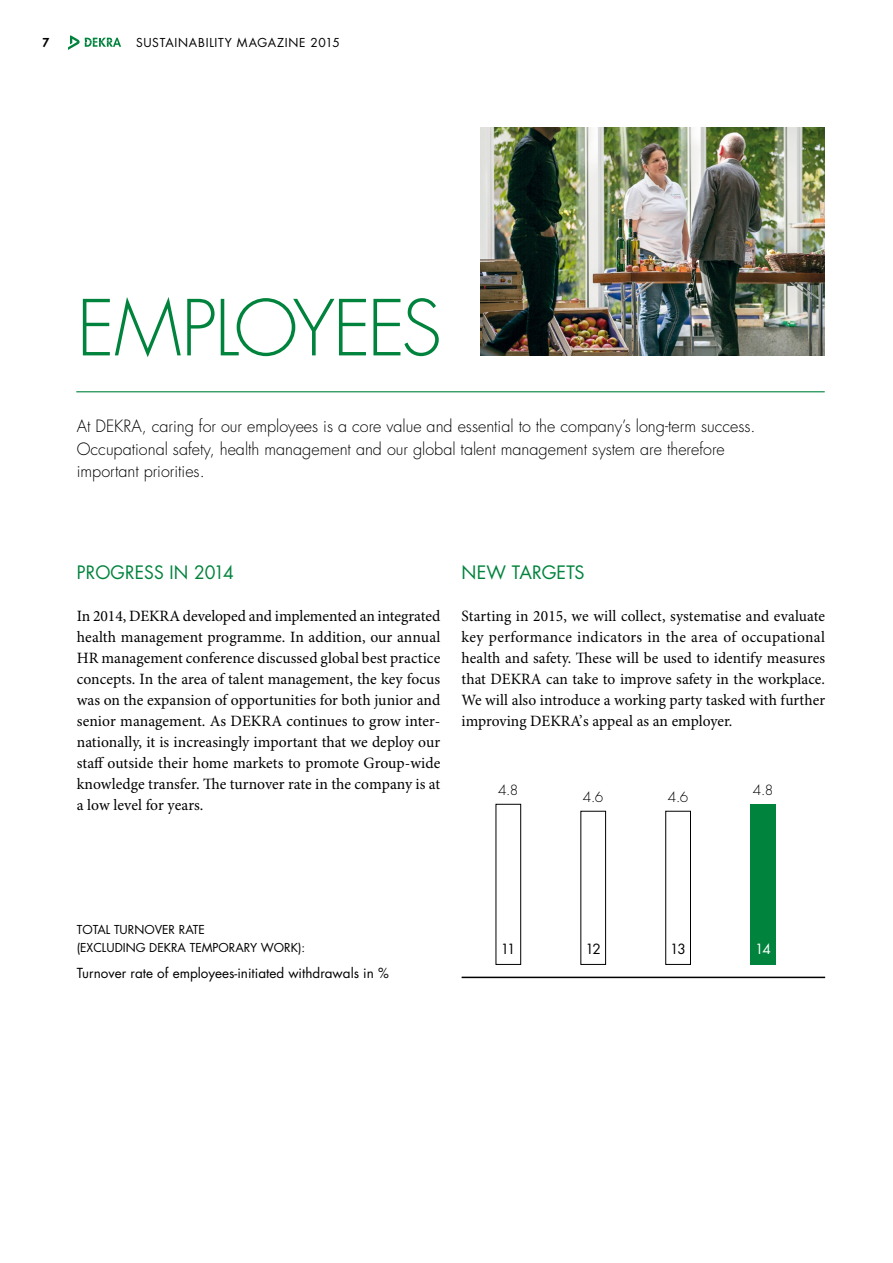
<style>
.page{position:relative;width:893px;height:1263px;background:#fff}
.page>*{position:absolute;margin:0;border:0;box-sizing:border-box;transform-origin:0 0}
.t1{font:300 75px "Futura Std";letter-spacing:-.05em;color:#00833c}
.t2{font:18px "Futura Std";letter-spacing:.01em;color:#00833c}
.t3{font:300 16.5px/22.5px "Futura Std";color:#000}
.t4{font:15.75px/21px "Minion Pro";color:#000;text-align:justify}
.t5{font:300 13.65px "Futura Std";color:#000}
.t6{font:13.65px "Futura Std";color:#000}
.t7{font:13.65px "Futura Std";color:#fff}
.t8{font:13.5px "Futura Std";color:#000}
.t9{font:12px/18px "Futura Std";color:#000}
.t10{font:12px "Futura Std";letter-spacing:.06em;color:#000}
.t11{font:800 12px "Futura Std";color:#000}
</style>
<div class="page">
<svg style="left:68px;top:35px;width:53px;height:15px"></svg>
<hr style="left:76px;top:391px;width:749px;height:1px;background:#00833c">
<img style="left:481px;top:128px;width:344px;height:227px">
<div style="left:496px;top:804px;width:25px;height:161px;border:1px solid #000"></div>
<div style="left:580px;top:811px;width:26px;height:154px;border:1px solid #000"></div>
<div style="left:665px;top:811px;width:26px;height:154px;border:1px solid #000"></div>
<div style="left:750px;top:804px;width:26px;height:161px;background:#00833c"></div>
<hr style="left:462px;top:977px;width:363px;height:1px;background:#000">
<p class="t11" style="left:43px;top:35px;width:8px">7</p>
<p class="t10" style="left:136px;top:35px;width:205px">SUSTAINABILITY MAGAZINE 2015</p>
<h1 class="t1" style="left:77px;top:283px;width:354px">Employees</h1>
<p class="t3" style="left:77px;top:416px;width:680px">At DEKRA, caring for our employees is a core value and essential to the company’s long-term success.<br>Occupational safety, health management and our global talent management system are therefore important priorities.</p>
<p class="t2" style="left:77px;top:561px;width:159px">PROGRESS IN 2014</p>
<p class="t4" style="left:77px;top:606px;width:365px">In 2014, DEKRA developed and implemented an integrated health management programme. In addition, our annual HR management conference discussed global best practice concepts. In the area of talent management, the key focus was on the expansion of opportunities for both junior and senior management. As DEKRA continues to grow inter&shy;nationally, it is increasingly important that we deploy our staff outside their home markets to promote Group-wide knowledge transfer. The turnover rate in the company is at a low level for years.</p>
<p class="t2" style="left:462px;top:561px;width:125px">N EW TARGETS</p>
<p class="t4" style="left:462px;top:606px;width:365px">Starting in 2015, we will collect, systematise and evaluate key performance indicators in the area of occupational health and safety. These will be used to identify measures that DEKRA can take to improve safety in the workplace.<br>We will also introduce a working party tasked with further improving DEKRA’s appeal as an employer.</p>
<p class="t5" style="left:498px;top:782px;width:22px">4.8</p>
<p class="t5" style="left:583px;top:789px;width:22px">4.6</p>
<p class="t5" style="left:668px;top:789px;width:22px">4.6</p>
<p class="t5" style="left:753px;top:782px;width:22px">4.8</p>
<p class="t9" style="left:77px;top:920px;width:86px">TOTAL TURNOVER</p>
<p class="t9" style="left:77px;top:920px;width:128px;text-indent:102px">RATE (EXCLUDING DEKRA TEMP</p>
<p class="t9" style="left:219px;top:938px;width:88px">ORARY WORK):</p>
<p class="t8" style="left:77px;top:964px;width:314px">TURNOVER RATE OF EMPLOYEES-INITIATED WITHDRAWALS IN %</p>
<p class="t6" style="left:501px;top:940px;width:16px">11</p>
<p class="t6" style="left:585px;top:940px;width:17px">12</p>
<p class="t6" style="left:670px;top:940px;width:17px">13</p>
<p class="t7" style="left:755px;top:940px;width:17px">14</p>
</div>
